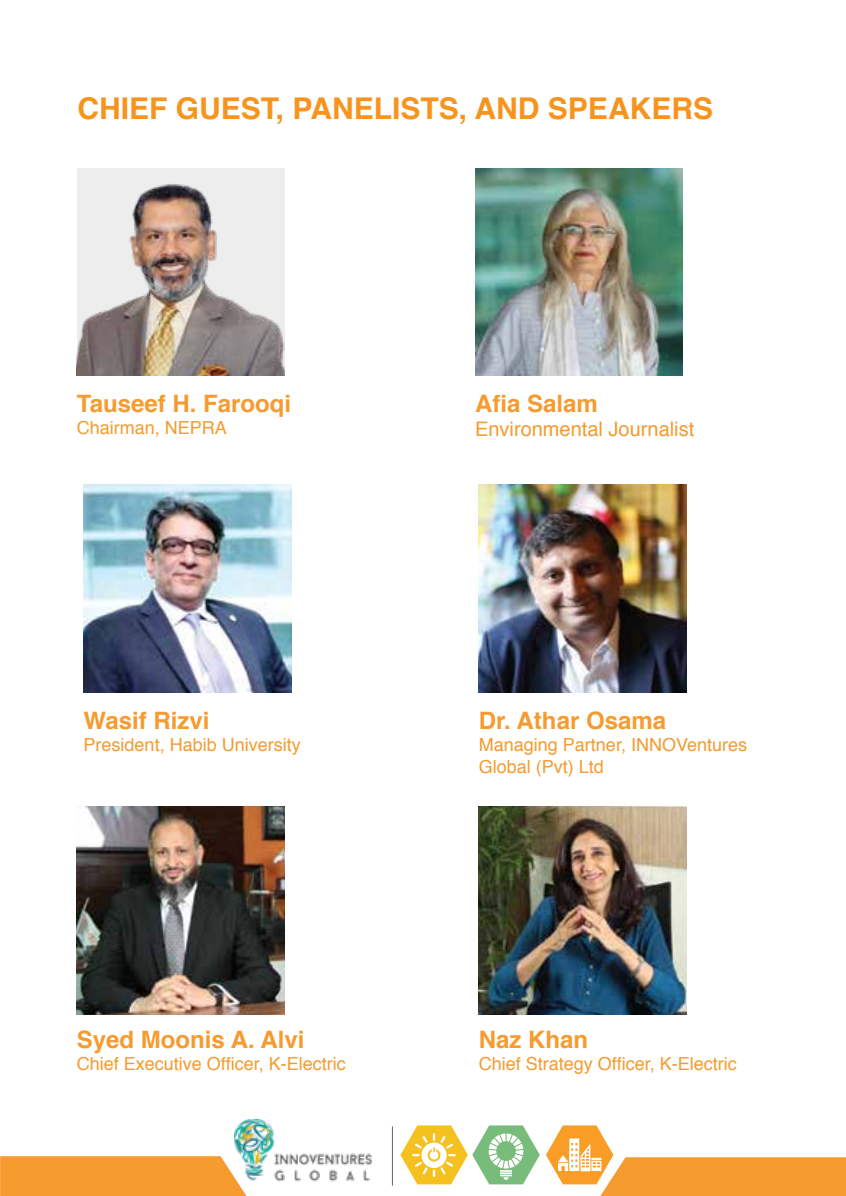
<style>
.page{position:relative;width:846px;height:1196px;background:#fff}
.page>*{position:absolute;margin:0;border:0;box-sizing:border-box;transform-origin:0 0}
.t1{font:700 30px "Helvetica";color:#f7941e}
.t2{font:700 24px "Helvetica";color:#f59b30}
.t3{font:20px "Helvetica";color:#f59b30}
.t4{font:18px/21.6px "Helvetica";color:#f59b30}
</style>
<div class="page">
<img style="left:234px;top:1119px;width:138px;height:63px">
<svg style="left:400px;top:1125px;width:139px;height:59px"></svg>
<hr style="left:392px;top:1126px;width:1px;height:59px;background:#626464">
<svg style="left:0;top:1156px;width:247px;height:40px;background:#f5a03c"></svg>
<svg style="left:546px;top:1125px;width:299px;height:71px"></svg>
<img style="left:478px;top:485px;width:208px;height:207px">
<img style="left:83px;top:485px;width:208px;height:207px">
<img style="left:475px;top:168px;width:207px;height:207px">
<img style="left:478px;top:806px;width:208px;height:208px">
<img style="left:77px;top:168px;width:207px;height:207px">
<img style="left:77px;top:806px;width:207px;height:208px">
<h1 class="t1" style="left:77px;top:84px;width:637px">CHIEF GUEST, PANELISTS, AND SPEAKERS</h1>
<h2 class="t2" style="left:77px;top:385px;width:216px">Tauseef H. Farooqi</h2>
<p class="t4" style="left:77px;top:418px;width:152px">Chairman, NEPRA</p>
<h2 class="t2" style="left:83px;top:701px;width:127px">Wasif Rizvi</h2>
<p class="t4" style="left:83px;top:735px;width:219px">President, Habib University</p>
<h2 class="t2" style="left:77px;top:1020px;width:229px">Syed Moonis A. Alvi</h2>
<p class="t4" style="left:77px;top:1054px;width:270px">Chief Executive Officer, K-Electric</p>
<h2 class="t2" style="left:475px;top:385px;width:124px">Afia Salam</h2>
<p class="t3" style="left:475px;top:416px;width:220px">Environmental Journalist</p>
<h2 class="t2" style="left:478px;top:701px;width:189px">Dr. Athar Osama</h2>
<p class="t4" style="left:478px;top:735px;width:270px">Managing Partner, INNOVentures<br>Global (Pvt) Ltd</p>
<h2 class="t2" style="left:478px;top:1020px;width:111px">Naz Khan</h2>
<p class="t4" style="left:478px;top:1054px;width:259px">Chief Strategy Officer, K-Electric</p>
</div>
